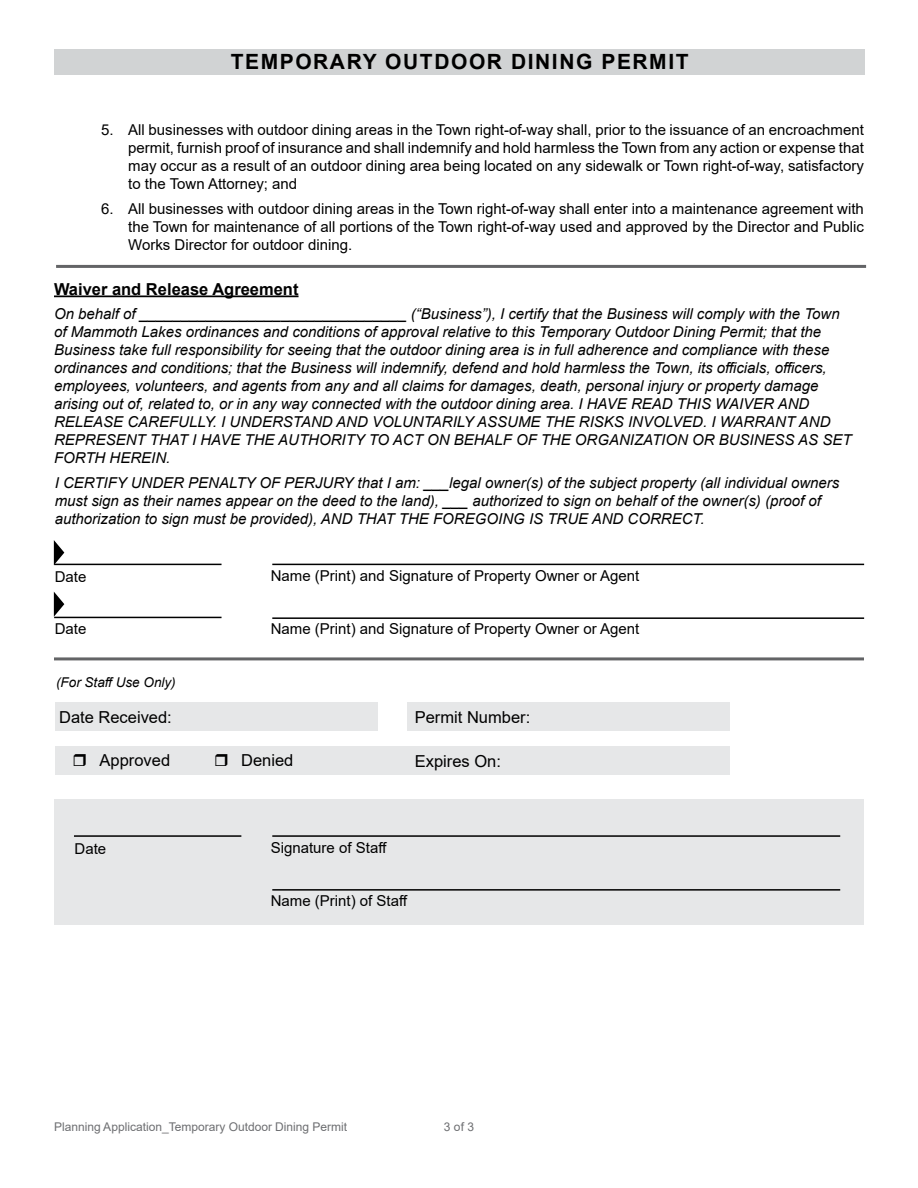
<style>
.page{position:relative;width:918px;height:1188px;background:#fff}
.page>*{position:absolute;margin:0;border:0;box-sizing:border-box;transform-origin:0 0}
.t1{font:700 21px "Arial";letter-spacing:.075em;color:#000}
.t2{font:16.5px "Arial";color:#000}
.t3{font:700 16.5px "Arial";color:#000}
.t4{font:italic 15px/18px "Arial";color:#000}
.t5{font:15px/18px "Arial";color:#000;text-align:justify}
.t6{font:italic 13.5px "Arial";color:#000}
.t7{font:12px "Arial";color:#6d6e71}
</style>
<div class="page">
<div style="left:54px;top:49px;width:811px;height:26px;background:#d1d3d4"></div>
<div style="left:55px;top:702px;width:323px;height:28px;background:#e6e7e8"></div>
<div style="left:55px;top:746px;width:675px;height:29px;background:#e6e7e8"></div>
<div style="left:55px;top:799px;width:809px;height:126px;background:#e6e7e8"></div>
<div style="left:407px;top:702px;width:323px;height:28px;background:#e6e7e8"></div>
<hr style="left:54px;top:657px;width:810px;height:3px;background:#636466">
<hr style="left:56px;top:265px;width:810px;height:3px;background:#636466">
<hr style="left:54px;top:564px;width:168px;height:1px;background:#000">
<hr style="left:74px;top:835px;width:167px;height:2px;background:#000">
<hr style="left:272px;top:564px;width:592px;height:1px;background:#000">
<hr style="left:272px;top:835px;width:568px;height:2px;background:#000">
<hr style="left:272px;top:617px;width:592px;height:2px;background:#000">
<hr style="left:272px;top:889px;width:568px;height:2px;background:#000">
<hr style="left:54px;top:617px;width:168px;height:1px;background:#000">
<svg style="left:54px;top:540px;width:10px;height:25px"></svg>
<svg style="left:54px;top:592px;width:10px;height:25px"></svg>
<hr style="left:54px;top:296px;width:245px;height:1px;background:#000">
<h1 class="t1" style="left:231px;top:47px;width:459px">TEMPORARY OUTDOOR DINING PERMIT</h1>
<p class="t5" style="left:128px;top:121px;width:737px;text-indent:-27px">5. All businesses with outdoor dining areas in the Town right-of-way shall, prior to the issuance of an encroachment permit, furnish proof of insurance and shall indemnify and hold harmless the Town from any action or expense that may occur as a result of an outdoor dining area being located on any sidewalk or Town right-of-way, satisfactory to the Town Attorney; and</p>
<p class="t5" style="left:128px;top:200px;width:737px;text-indent:-27px">6. All businesses with outdoor dining areas in the Town right-of-way shall enter into a maintenance agreement with the Town for maintenance of all portions of the Town right-of-way used and approved by the Director and Public Works Director for outdoor dining.</p>
<p class="t3" style="left:54px;top:277px;width:246px">Waiver and Release Agreement</p>
<p class="t4" style="left:54px;top:305px;width:799px">On behalf of ________________________________ (“Business”), I certify that the Business will comply with the Town of Mammoth Lakes ordinances and conditions of approval relative to this Temporary Outdoor Dining Permit; that the Business take full responsibility for seeing that the outdoor dining area is in full adherence and compliance with these ordinances and conditions; that the Business will indemnify, defend and hold harmless the Town, its officials, officers, employees, volunteers, and agents from any and all claims for damages, death, personal injury or property damage arising out of, related to, or in any way connected with the outdoor dining area. I HAVE READ THIS WAIVER AND RELEASE CAREFULLY. I UNDERSTAND AND VOLUNTARILY ASSUME THE RISKS INVOLVED. I WARRANT AND REPRESENT THAT I HAVE THE AUTHORITY TO ACT ON BEHALF OF THE ORGANIZATION OR BUSINESS AS SET FORTH HEREIN.</p>
<p class="t4" style="left:55px;top:474px;width:786px">I CERTIFY UNDER PENALTY OF PERJURY that I am: ___legal owner(s) of the subject property (all individual owners must sign as their names appear on the deed to the land), ___ authorized to sign on behalf of the owner(s) (proof of authorization to sign must be provided), AND THAT THE FOREGOING IS TRUE AND CORRECT.</p>
<p class="t5" style="left:55px;top:568px;width:33px">Date</p>
<p class="t5" style="left:55px;top:620px;width:33px">Date</p>
<p class="t6" style="left:56px;top:673px;width:121px">(For Staff Use Only)</p>
<p class="t5" style="left:271px;top:567px;width:370px">Name (Print) and Signature of Property Owner or Agent</p>
<p class="t5" style="left:271px;top:620px;width:370px">Name (Print) and Signature of Property Owner or Agent</p>
<p class="t2" style="left:59px;top:705px;width:114px">Date Received:</p>
<p class="t2" style="left:100px;top:749px;width:72px">Approved</p>
<p class="t2" style="left:241px;top:749px;width:54px">Denied</p>
<p class="t2" style="left:415px;top:705px;width:117px">Permit Number:</p>
<p class="t2" style="left:415px;top:749px;width:88px">Expires On:</p>
<p class="t5" style="left:75px;top:839px;width:33px">Date</p>
<p class="t5" style="left:271px;top:838px;width:118px">Signature of Staff</p>
<p class="t5" style="left:271px;top:892px;width:138px">Name (Print) of Staff</p>
<p class="t7" style="left:54px;top:1118px;width:295px">Planning Application_Temporary Outdoor Dining Permit</p>
<p class="t7" style="left:444px;top:1118px;width:32px">3 of 3</p>
</div>
